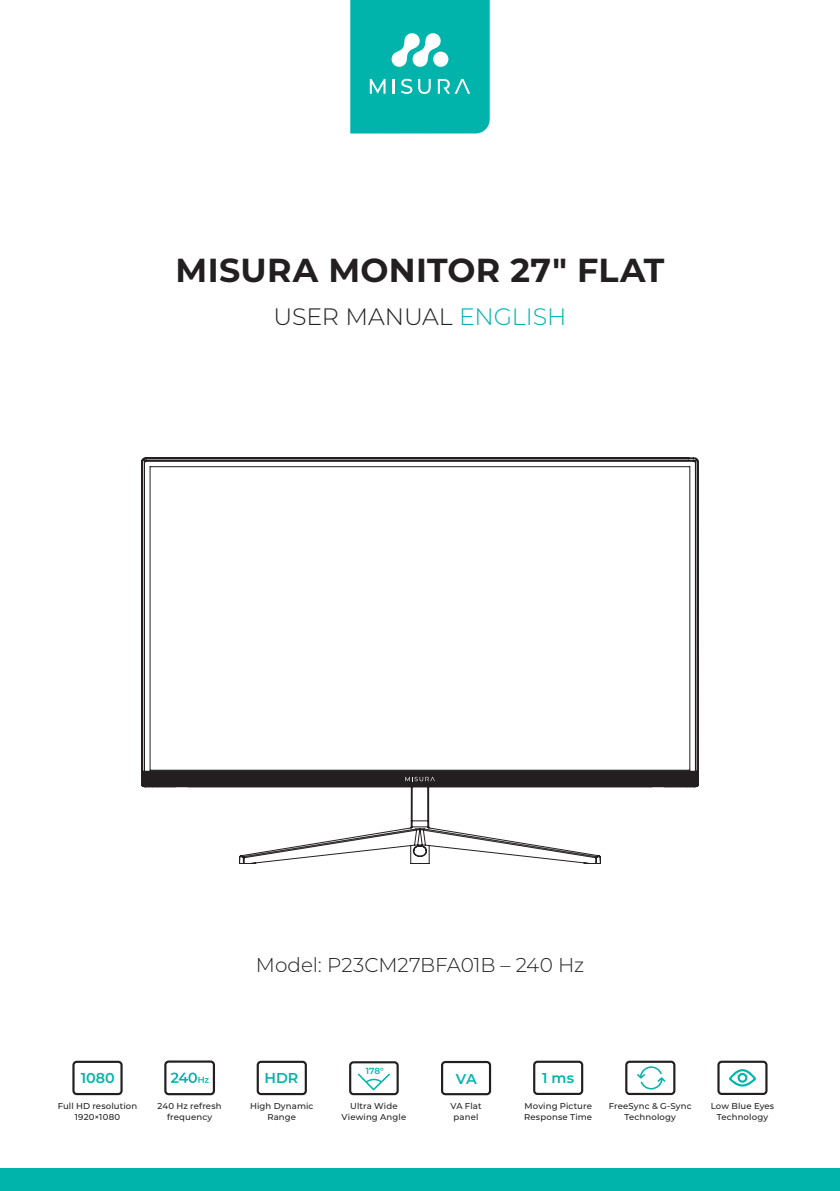
<style>
.page{position:relative;width:840px;height:1191px;background:#fff}
.page>*{position:absolute;margin:0;border:0;box-sizing:border-box;transform-origin:0 0}
.t1{font:700 33.2px "Montserrat";letter-spacing:.01em;color:#231f20}
.t2{font:300 23.8px "Montserrat";letter-spacing:-.005em;color:#231f20}
.t3{font:300 20px "Montserrat";letter-spacing:-.005em;color:#231f20}
.t4{font:600 14.4px "Montserrat";color:#00b4ac}
.t5{font:600 14.2px "Montserrat";color:#00b4ac}
.t6{font:600 8.8px "Montserrat";color:#00b4ac}
.t7{font:500 8.6px/10.2px "Montserrat";letter-spacing:.015em;color:#231f20;text-align:center}
.s1{color:#00b4ac}
</style>
<div class="page">
<div style="left:0;top:1168px;width:839px;height:23px;background:#00b4ac"></div>
<svg style="left:141px;top:457px;width:557px;height:407px"></svg>
<svg style="left:350px;top:0;width:139px;height:133px"></svg>
<div style="left:383px;top:772px;width:72px;height:14px;background:#231f20"></div>
<svg style="left:405px;top:777px;width:29px;height:4px"></svg>
<svg style="left:349px;top:1061px;width:49px;height:34px"></svg>
<svg style="left:256px;top:1060px;width:51px;height:35px"></svg>
<svg style="left:72px;top:1060px;width:51px;height:35px"></svg>
<svg style="left:441px;top:1061px;width:50px;height:34px"></svg>
<svg style="left:533px;top:1060px;width:50px;height:35px"></svg>
<svg style="left:717px;top:1060px;width:50px;height:35px"></svg>
<svg style="left:164px;top:1060px;width:51px;height:35px"></svg>
<svg style="left:625px;top:1060px;width:50px;height:35px"></svg>
<p class="t1" style="left:175px;top:246px;width:490px">MISURA MONITOR 27″ FLAT</p>
<p class="t2" style="left:273px;top:301px;width:294px">USER MANUAL <span class="s1">ENGLISH</span></p>
<p class="t3" style="left:256px;top:951px;width:329px">Model: P23CM27BFA01B – 240 Hz</p>
<h3 class="t4" style="left:81px;top:1067px;width:36px">1080</h3>
<p class="t7" style="left:58px;top:1100px;width:81px">Full HD resolution</p>
<p class="t7" style="left:75px;top:1111px;width:47px">1920×1080</p>
<p class="t7" style="left:157px;top:1100px;width:66px">240 Hz refresh</p>
<p class="t7" style="left:167px;top:1111px;width:47px">frequency</p>
<h3 class="t4" style="left:264px;top:1068px;width:35px">HDR</h3>
<p class="t7" style="left:250px;top:1100px;width:65px">High Dynamic</p>
<p class="t7" style="left:267px;top:1111px;width:30px">Range</p>
<p class="t6" style="left:365px;top:1065px;width:20px">178°</p>
<p class="t7" style="left:350px;top:1100px;width:49px">Ultra Wide</p>
<p class="t7" style="left:341px;top:1111px;width:66px">Viewing Angle</p>
<h3 class="t5" style="left:455px;top:1068px;width:23px">VA</h3>
<p class="t7" style="left:450px;top:1100px;width:33px">VA Flat</p>
<p class="t7" style="left:453px;top:1111px;width:26px">panel</p>
<h3 class="t5" style="left:542px;top:1068px;width:33px">1 ms</h3>
<p class="t7" style="left:524px;top:1100px;width:69px">Moving Picture</p>
<p class="t7" style="left:524px;top:1111px;width:69px">Response Time</p>
<p class="t7" style="left:608px;top:1100px;width:84px">FreeSync &amp; G-Sync</p>
<p class="t7" style="left:624px;top:1111px;width:53px">Technology</p>
<p class="t7" style="left:710px;top:1100px;width:65px">Low Blue Eyes<br>Technology</p>
</div>
